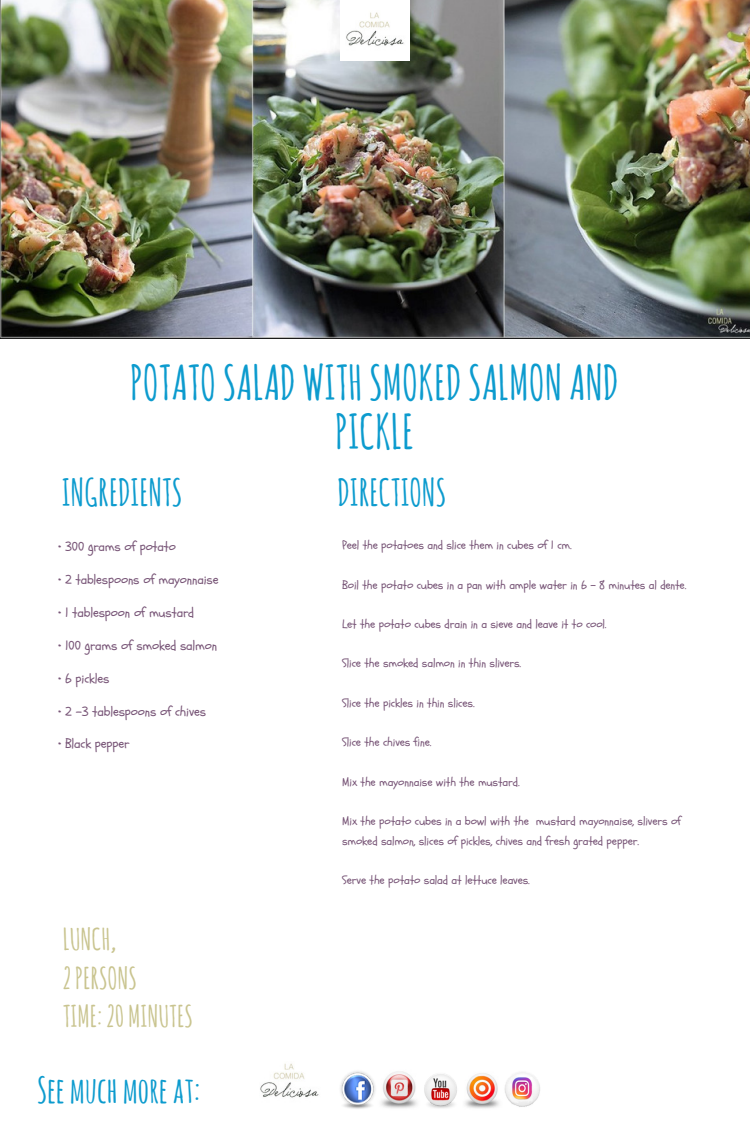
<style>
.page{position:relative;width:750px;height:1125px;background:#fff}
.page>*{position:absolute;margin:0;border:0;box-sizing:border-box;transform-origin:0 0}
.t1{font:700 47.12px/48.8px "Amatic SC";color:#0c9bce;text-align:center}
.t2{font:700 36.88px "Amatic SC";color:#0c9bce}
.t3{font:700 35.38px "Amatic SC";color:#0c9bce}
.t4{font:700 29.5px/38.5px "Amatic SC";color:#c9c48f}
.t5{font:13.25px "Schoolbell";letter-spacing:-.01em;color:#785577}
.t6{font:11.75px/19.8px "Schoolbell";letter-spacing:-.01em;color:#785577}
</style>
<div class="page">
<img style="left:260px;top:1063px;width:59px;height:35px">
<img style="left:0;top:0;width:750px;height:338px">
<img style="left:340px;top:0;width:70px;height:61px">
<img style="left:381px;top:1071px;width:36px;height:37px">
<img style="left:424px;top:1074px;width:33px;height:34px">
<img style="left:340px;top:1071px;width:35px;height:38px">
<img style="left:464px;top:1073px;width:35px;height:36px">
<img style="left:504px;top:1072px;width:36px;height:35px">
<h1 class="t1" style="left:130px;top:358px;width:490px">POTATOSALAD WITHSMOKEDSALMONAND<br>PICKLE</h1>
<h2 class="t2" style="left:62px;top:469px;width:122px">INGREDIENTS</h2>
<p class="t5" style="left:58px;top:538px;width:119px">• 300 grams of potato</p>
<p class="t5" style="left:58px;top:571px;width:162px">• 2 tablespoons of mayonnaise</p>
<p class="t5" style="left:58px;top:604px;width:138px">• 1 tablespoon of mustard</p>
<p class="t5" style="left:58px;top:637px;width:160px">• 100 grams of smoked salmon</p>
<p class="t5" style="left:58px;top:670px;width:53px">• 6 pickles</p>
<p class="t5" style="left:58px;top:702px;width:149px">• 2 -3 tablespoons of chives</p>
<p class="t5" style="left:58px;top:735px;width:73px">• Black pepper</p>
<h3 class="t4" style="left:63px;top:919px;width:131px">LUNCH,<br>2PERSONS<br>TIME: 20 MINUTES</h3>
<h3 class="t3" style="left:37px;top:1067px;width:165px">See much moreat:</h3>
<h2 class="t2" style="left:337px;top:469px;width:110px">DIRECTIONS</h2>
<p class="t6" style="left:342px;top:536px;width:231px">Peel the potatoes and slice them in cubes of 1 cm.</p>
<p class="t6" style="left:342px;top:575px;width:346px">Boil the potato cubes in a pan with ample water in 6 – 8 minutes al dente.</p>
<p class="t6" style="left:342px;top:615px;width:266px">Let the potato cubes drain in a sieve and leave it to cool.</p>
<p class="t6" style="left:342px;top:654px;width:181px">Slice the smoked salmon in thin slivers.</p>
<p class="t6" style="left:342px;top:693px;width:134px">Slice the pickles in thin slices.</p>
<p class="t6" style="left:342px;top:733px;width:91px">Slice the chives fine.</p>
<p class="t6" style="left:342px;top:772px;width:179px">Mix the mayonnaise with the mustard.</p>
<p class="t6" style="left:342px;top:811px;width:340px">Mix the potato cubes in a bowl with the mustard mayonnaise, slivers of smoked salmon, slices of pickles, chives and fresh grated pepper.</p>
<p class="t6" style="left:342px;top:870px;width:189px">Serve the potato salad at lettuce leaves.</p>
</div>
